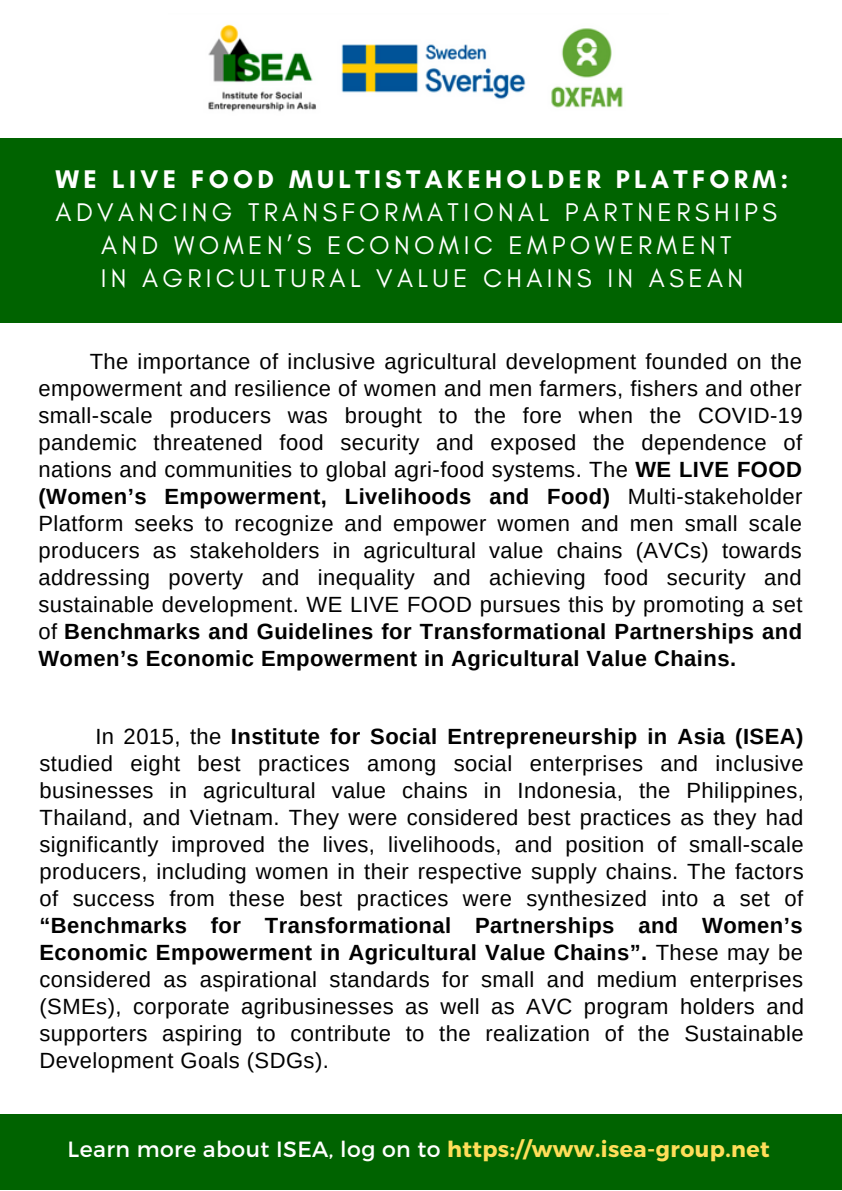
<style>
.page{position:relative;width:842px;height:1191px;background:#fff}
.page>*{position:absolute;margin:0;border:0;box-sizing:border-box;transform-origin:0 0}
.t1{font:26px/33px "Glacial Indifference";letter-spacing:.165em;color:#fff;text-align:center}
.t2{font:700 26px "Glacial Indifference";letter-spacing:.165em;color:#fff}
.t3{font:22px/27px "Arimo";letter-spacing:.02em;color:#000;text-align:justify}
.t4{font:22px "Montserrat";letter-spacing:.02em;color:#fff}
.s1{font-weight:700}
.s2{font-weight:700;color:#ffde59}
</style>
<div class="page">
<div style="left:0;top:1114px;width:842px;height:75px;background:#006300"></div>
<img style="left:208px;top:24px;width:415px;height:88px">
<div style="left:0;top:138px;width:842px;height:184px;background:#006300"></div>
<p class="t2" style="left:55px;top:164px;width:734px">WE LIVE FOOD MULTISTAKEHOLDER PLATFORM:</p>
<p class="t1" style="left:56px;top:196px;width:723px">ADVANCING TRANSFORMATIONAL PARTNERSHIPS<br>AND WOMEN’S ECONOMIC EMPOWERMENT<br>IN AGRICULTURAL VALUE CHAINS IN ASEAN</p>
<p class="t3" style="left:38px;top:348px;width:765px;text-indent:51px">The importance of inclusive agricultural development founded on the empowerment and resilience of women and men farmers, fishers and other small-scale producers was brought to the fore when the COVID-19 pandemic threatened food security and exposed the dependence of nations and communities to global agri-food systems. The <span class="s1">WE LIVE FOOD (Women’s Empowerment, Livelihoods and Food)</span> Multi-stakeholder Platform seeks to recognize and empower women and men small scale producers as stakeholders in agricultural value chains (AVCs) towards addressing poverty and inequality and achieving food security and sustainable development. WE LIVE FOOD pursues this by promoting a set of <span class="s1">Benchmarks and Guidelines for Transformational Partnerships and Women’s Economic Empowerment in Agricultural Value Chains.</span></p>
<p class="t3" style="left:39px;top:723px;width:765px;text-indent:56px">In 2015, the <span class="s1">Institute for Social Entrepreneurship in Asia (ISEA) </span>studied eight best practices among social enterprises and inclusive businesses in agricultural value chains in Indonesia, the Philippines, Thailand, and Vietnam. They were considered best practices as they had significantly improved the lives, livelihoods, and position of small-scale producers, including women in their respective supply chains. The factors of success from these best practices were synthesized into a set of</p>
<p class="t3" style="left:39px;top:912px;width:766px"><span class="s1">“Benchmarks for Transformational Partnerships and Women’s Economic Empowerment in Agricultural Value Chains”.</span> These may be considered as aspirational standards for small and medium enterprises (SMEs), corporate agribusinesses as well as AVC program holders and supporters aspiring to contribute to the realization of the Sustainable Development Goals (SDGs).</p>
<p class="t4" style="left:67px;top:1135px;width:703px">Learn more about ISEA, log on to <span class="s2">https://www.isea-group.net</span></p>
</div>
